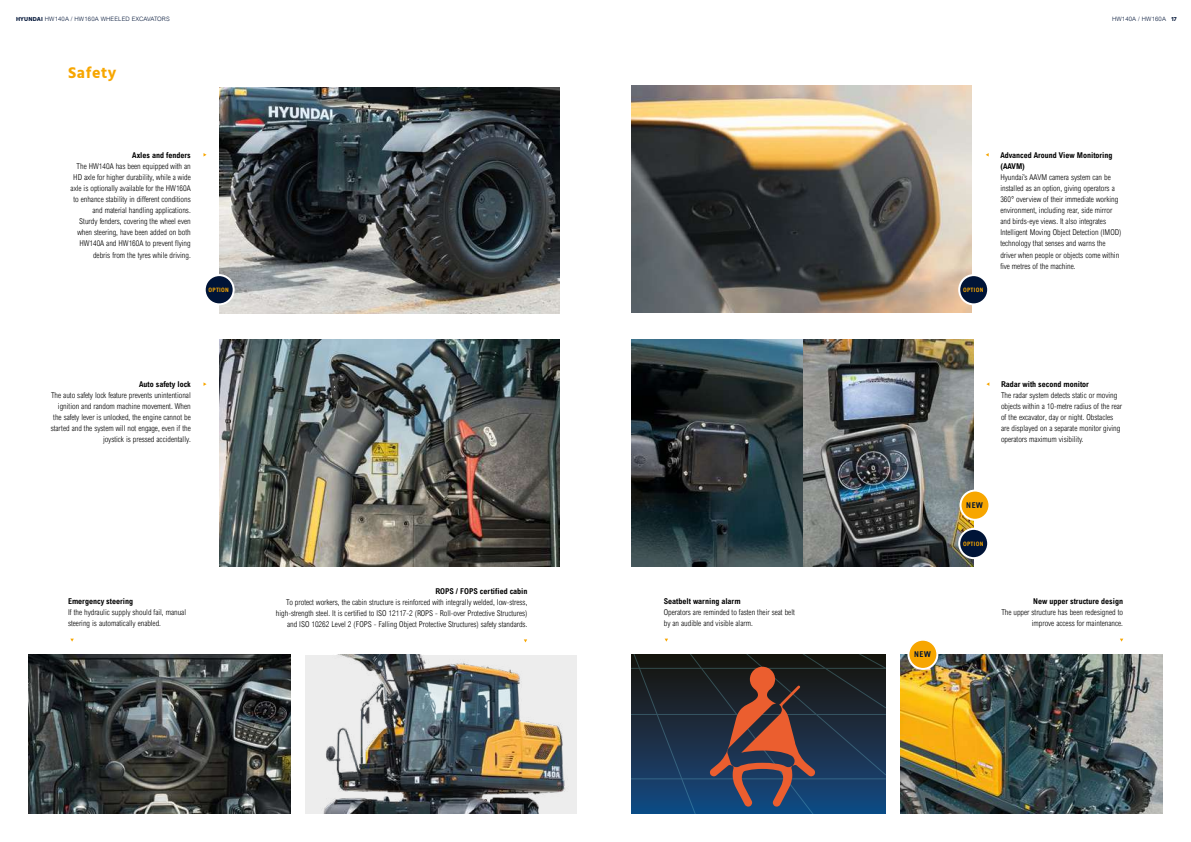
<style>
.page{position:relative;width:1191px;height:842px;background:#fff}
.page>*{position:absolute;margin:0;border:0;box-sizing:border-box;transform-origin:0 0}
.t1{font:700 16px "Hind";letter-spacing:.04em;color:#f7a600}
.t2{font:300 condensed 8px/11px "Arial";color:#000;text-align:right}
.t3{font:700 condensed 8px/11px "Arial";color:#000}
.t4{font:700 condensed 8px "Arial";letter-spacing:.06em;color:#001437}
.t5{font:300 6px "Arial";letter-spacing:.02em;color:#001437}
.t6{font:700 condensed 6px "Arial";letter-spacing:.04em;color:#f7a600}
.s1{font-family:"Hind";font-weight:700}
</style>
<div class="page">
<img style="left:631px;top:86px;width:340px;height:226px">
<img style="left:631px;top:339px;width:342px;height:227px">
<img style="left:305px;top:655px;width:271px;height:159px">
<img style="left:900px;top:655px;width:262px;height:159px">
<img style="left:219px;top:87px;width:340px;height:227px">
<img style="left:219px;top:339px;width:340px;height:227px">
<svg style="left:632px;top:655px;width:254px;height:159px;background:#2e3443"></svg>
<img style="left:28px;top:655px;width:263px;height:159px">
<div style="left:960px;top:490px;width:29px;height:30px;background:#f7a600;border-radius:50%"></div>
<div style="left:959px;top:489px;width:31px;height:32px;border:2px solid #fff;border-radius:50%"></div>
<div style="left:908px;top:640px;width:29px;height:29px;background:#f7a600;border-radius:50%"></div>
<div style="left:907px;top:639px;width:31px;height:31px;border:2px solid #fff;border-radius:50%"></div>
<div style="left:959px;top:529px;width:29px;height:29px;background:#001437;border-radius:50%"></div>
<div style="left:958px;top:528px;width:31px;height:31px;border:2px solid #fff;border-radius:50%"></div>
<div style="left:959px;top:275px;width:29px;height:29px;background:#001437;border-radius:50%"></div>
<div style="left:958px;top:274px;width:31px;height:31px;border:2px solid #fff;border-radius:50%"></div>
<div style="left:205px;top:275px;width:29px;height:29px;background:#001437;border-radius:50%"></div>
<div style="left:204px;top:274px;width:31px;height:31px;border:2px solid #fff;border-radius:50%"></div>
<p class="t5" style="left:16px;top:15px;width:155px"><span class="s1">HYUNDAI</span> HW140A / HW160A WHEELED EXCAVATORS</p>
<p class="t5" style="left:1112px;top:15px;width:66px">HW140A / HW160A <span class="s1">17</span></p>
<h1 class="t1" style="left:68px;top:63px;width:50px">Safety</h1>
<p class="t3" style="left:132px;top:150px;width:60px">Axles and fenders</p>
<p class="t2" style="left:71px;top:161px;width:122px">The HW140A has been equipped with an HD axle for higher durability, while a wide axle is optionally available for the HW160A to enhance stability in different conditions and material handling applications.<br>Sturdy fenders, covering the wheel even when steering, have been added on both HW140A and HW160A to prevent flying debris from the tyres while driving.</p>
<p class="t6" style="left:209px;top:286px;width:22px">OPTION</p>
<p class="t6" style="left:963px;top:286px;width:22px">OPTION</p>
<p class="t3" style="left:1000px;top:150px;width:114px">Advanced Around View Monitoring (AAVM)</p>
<p class="t2" style="left:1000px;top:172px;width:123px;text-align:left">Hyundai’s AAVM camera system can be installed as an option, giving operators a 360° overview of their immediate working environment, including rear, side mirror and birds-eye views. It also integrates Intelligent Moving Object Detection (IMOD) technology that senses and warns the driver when people or objects come within five metres of the machine.</p>
<p class="t3" style="left:139px;top:379px;width:53px">Auto safety lock</p>
<p class="t2" style="left:51px;top:390px;width:142px">The auto safety lock feature prevents unintentional ignition and random machine movement. When the safety lever is unlocked, the engine cannot be started and the system will not engage, even if the joystick is pressed accidentally.</p>
<p class="t3" style="left:68px;top:596px;width:66px">Emergency steering</p>
<p class="t2" style="left:68px;top:607px;width:120px;text-align:left">If the hydraulic supply should fail, manual steering is automatically enabled.</p>
<p class="t3" style="left:435px;top:585px;width:94px">ROPS / FOPS certified cabin</p>
<p class="t2" style="left:276px;top:596px;width:253px">To protect workers, the cabin structure is reinforced with integrally welded, low-stress, high-strength steel. It is certified to ISO 12117-2 (ROPS - Roll-over Protective Structures) and ISO 10262 Level 2 (FOPS - Falling Object Protective Structures) safety standards.</p>
<p class="t3" style="left:664px;top:595px;width:78px">Seatbelt warning alarm</p>
<p class="t2" style="left:664px;top:606px;width:132px;text-align:left">Operators are reminded to fasten their seat belt by an audible and visible alarm.</p>
<p class="t4" style="left:914px;top:650px;width:18px">NEW</p>
<p class="t3" style="left:1001px;top:379px;width:89px">Radar with second monitor</p>
<p class="t2" style="left:1001px;top:390px;width:123px;text-align:left">The radar system detects static or moving objects within a 10-metre radius of the rear of the excavator, day or night. Obstacles are displayed on a separate monitor giving operators maximum visibility.</p>
<p class="t4" style="left:966px;top:501px;width:18px">NEW</p>
<p class="t6" style="left:963px;top:540px;width:22px">OPTION</p>
<p class="t3" style="left:1033px;top:595px;width:91px">New upper structure design</p>
<p class="t2" style="left:1001px;top:606px;width:123px">The upper structure has been redesigned to improve access for maintenance.</p>
</div>
